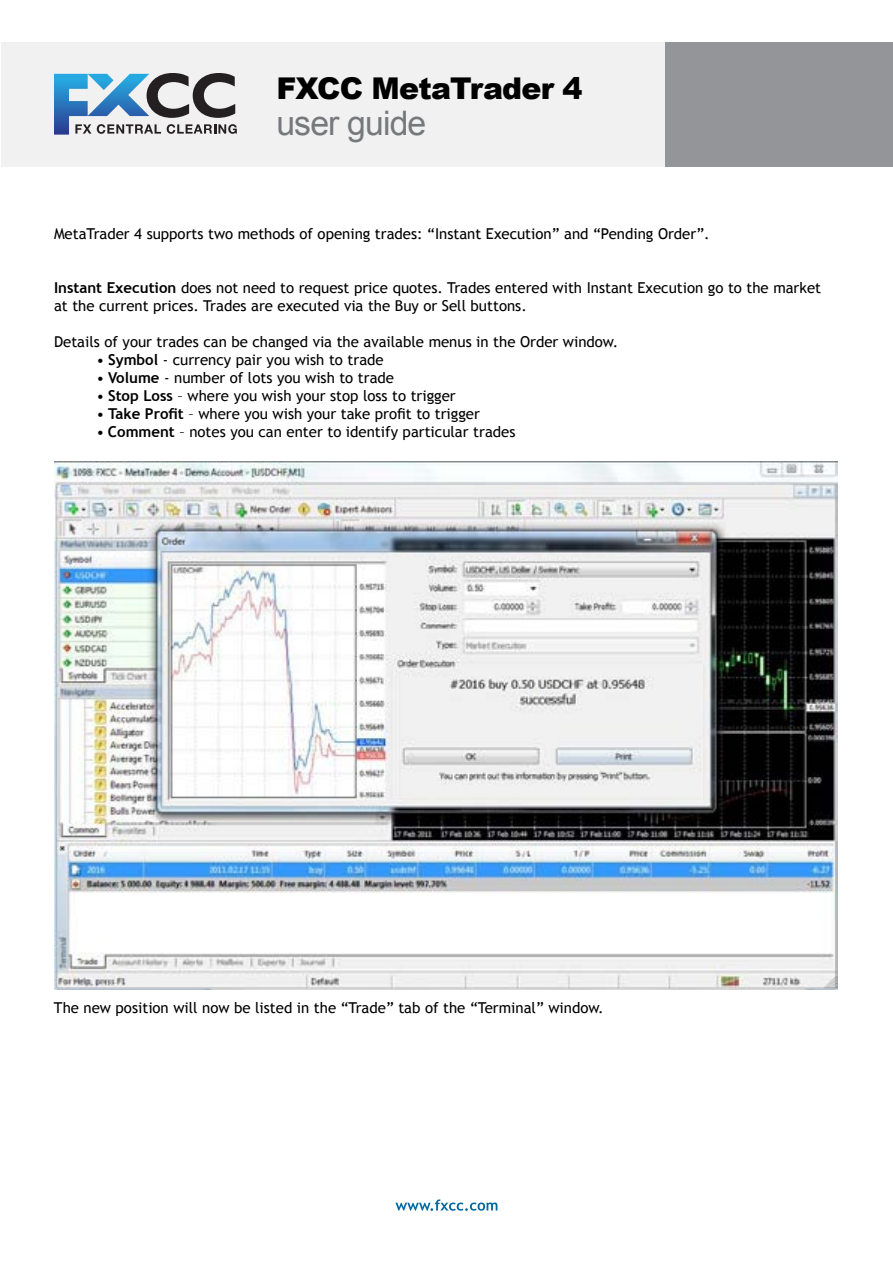
<style>
.page{position:relative;width:893px;height:1263px;background:#fff}
.page>*{position:absolute;margin:0;border:0;box-sizing:border-box;transform-origin:0 0}
.t1{font:33.75px "Arial";letter-spacing:-.025em;color:#77787b}
.t2{font:900 30px "Arial";letter-spacing:-.025em;color:#000}
.t3{font:15px/18px "Trebuchet MS";color:#000}
.s1{font-weight:700}
</style>
<div class="page">
<img style="left:54px;top:461px;width:784px;height:528px">
<div style="left:1px;top:43px;width:664px;height:124px;background:#f1f1f2"></div>
<div style="left:665px;top:43px;width:228px;height:124px;background:#939598"></div>
<svg style="left:54px;top:73px;width:183px;height:62px"></svg>
<svg style="left:395px;top:1199px;width:102px;height:12px"></svg>
<h2 class="t2" style="left:276px;top:67px;width:308px">FXCC MetaTrader 4</h2>
<h1 class="t1" style="left:276px;top:101px;width:151px">user guide</h1>
<p class="t3" style="left:54px;top:224px;width:657px">MetaTrader 4 supports two methods of opening trades: “Instant Execution” and “Pending Order”.</p>
<p class="t3" style="left:54px;top:278px;width:769px"><span class="s1">Instant Execution</span> does not need to request price quotes. Trades entered with Instant Execution go to the market at the current prices. Trades are executed via the Buy or Sell buttons.</p>
<p class="t3" style="left:54px;top:332px;width:566px">Details of your trades can be changed via the available menus in the Order window.</p>
<p class="t3" style="left:97px;top:350px;width:289px">• <span class="s1">Symbol</span> - currency pair you wish to trade</p>
<p class="t3" style="left:97px;top:368px;width:299px">• <span class="s1">Volume</span> - number of lots you wish to trade</p>
<p class="t3" style="left:97px;top:386px;width:361px">• <span class="s1">Stop Loss</span> – where you wish your stop loss to trigger</p>
<p class="t3" style="left:97px;top:404px;width:385px">• <span class="s1">Take Profit</span> – where you wish your take profit to trigger</p>
<p class="t3" style="left:97px;top:422px;width:420px">• <span class="s1">Comment</span> – notes you can enter to identify particular trades</p>
<p class="t3" style="left:54px;top:998px;width:551px">The new position will now be listed in the “Trade” tab of the “Terminal” window.</p>
</div>
